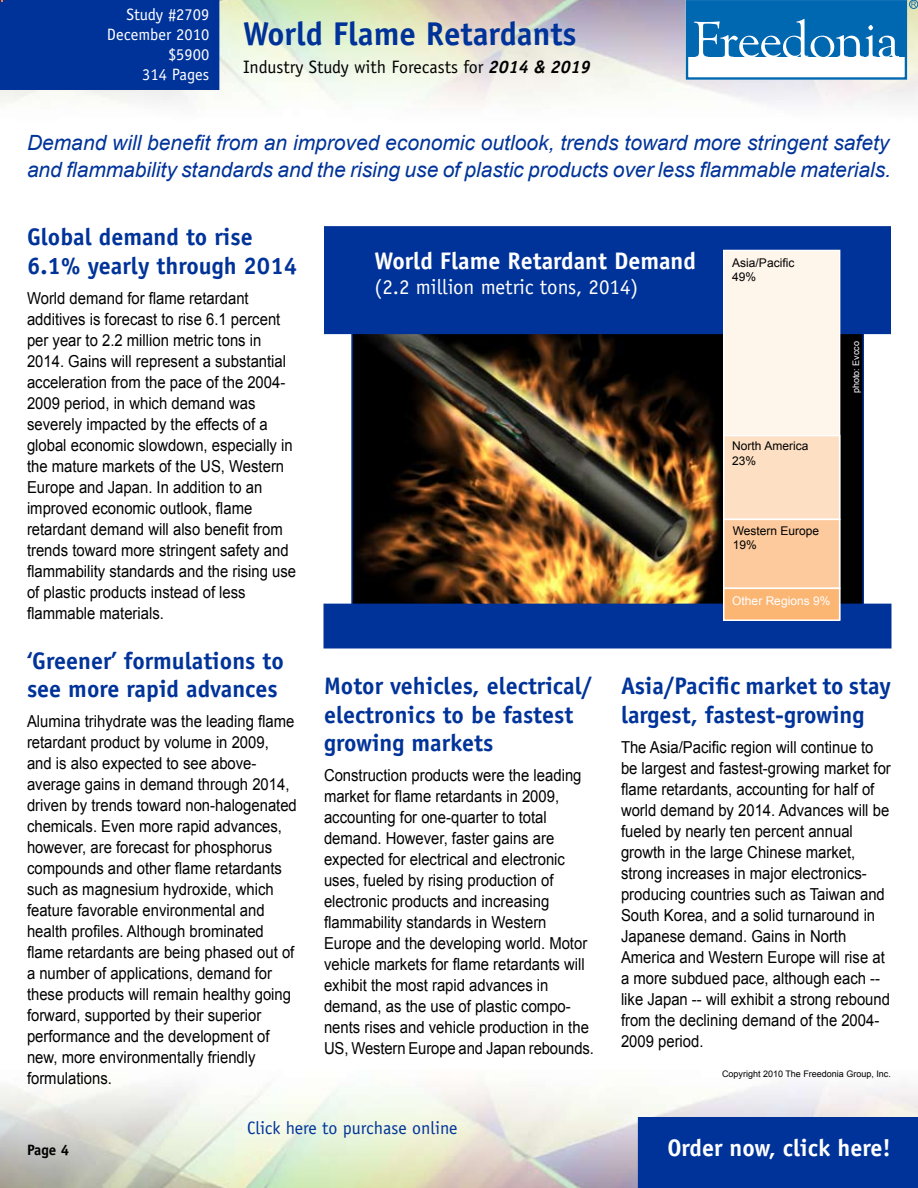
<style>
.page{position:relative;width:918px;height:1188px;background:#fff}
.page>*{position:absolute;margin:0;border:0;box-sizing:border-box;transform-origin:0 0}
.t1{font:700 33px "Officina Sans";color:#039}
.t2{font:700 24px/28.8px "Officina Sans";color:#039}
.t3{font:700 24px "Officina Sans";color:#fff}
.t4{font:italic 21px/27px "Arial";color:#039}
.t5{font:21px "Officina Sans";color:#fff}
.t6{font:18px "Officina Sans";color:#000}
.t7{font:18px "Officina Sans";color:#039}
.t8{font:16.5px/21px "Arial";color:#000;scale:.9 1}
.t9{font:16.5px/19.8px "Officina Sans";color:#fff;text-align:right}
.t10{font:700 15px "Officina Sans";color:#000}
.t11{font:12px/14.2px "Arial";color:#000}
.t12{font:12px "Arial";color:#fff}
.t13{font:9px "Arial";color:#000}
.t14{font:9px "Arial";color:#fff}
.s1{font-weight:700;font-style:italic}
</style>
<div class="page">
<div style="left:638px;top:1117px;width:280px;height:71px;background:#039"></div>
<div style="left:686px;top:0;width:221px;height:80px;border:2px solid #0067b1"></div>
<div style="left:687px;top:1px;width:218px;height:56px;background:#0067b1"></div>
<svg style="left:694px;top:19px;width:205px;height:38px"></svg>
<div style="left:909px;top:0;width:9px;height:9px;border:1px solid #0067b1;border-radius:50%"></div>
<svg style="left:911px;top:2px;width:5px;height:5px"></svg>
<img style="left:354px;top:334px;width:507px;height:270px">
<div style="left:325px;top:227px;width:565px;height:106px;background:#039"></div>
<div style="left:324px;top:226px;width:567px;height:108px;border:2px solid #039"></div>
<div style="left:0;top:0;width:219px;height:90px;background:#039"></div>
<div style="left:324px;top:604px;width:567px;height:44px;background:#039"></div>
<div style="left:724px;top:250px;width:116px;height:369px;background:#fef5eb"></div>
<div style="left:723px;top:250px;width:117px;height:370px;border:2px solid #fff"></div>
<div style="left:724px;top:436px;width:116px;height:83px;background:#fddfc3"></div>
<div style="left:723px;top:435px;width:117px;height:85px;border:2px solid #fff"></div>
<div style="left:724px;top:519px;width:116px;height:69px;background:#fcca9c"></div>
<div style="left:723px;top:519px;width:117px;height:70px;border:2px solid #fff"></div>
<div style="left:724px;top:588px;width:116px;height:32px;background:#fbb674"></div>
<div style="left:723px;top:588px;width:117px;height:33px;border:2px solid #fff"></div>
<p class="t9" style="left:107px;top:5px;width:104px">Study #2709<br>December 2010 $5900<br>314 Pages</p>
<h1 class="t1" style="left:243px;top:13px;width:335px">World Flame Retardants</h1>
<p class="t6" style="left:243px;top:57px;width:349px">Industry Study with Forecasts for <span class="s1">2014 &amp; 2019</span></p>
<p class="t4" style="left:27px;top:130px;width:866px">Demand will benefit from an improved economic outlook, trends toward more stringent safety and flammability standards and the rising use of plastic products over less flammable materials.</p>
<h2 class="t2" style="left:27px;top:222px;width:272px">Global demand to rise<br>6.1% yearly through 2014</h2>
<p class="t8" style="left:27px;top:288px;width:300px">World demand for flame retardant additives is forecast to rise 6.1 percent per year to 2.2 million metric tons in 2014. Gains will represent a substantial acceleration from the pace of the 2004- 2009 period, in which demand was severely impacted by the effects of a global economic slowdown, especially in the mature markets of the US, Western Europe and Japan. In addition to an improved economic outlook, flame retardant demand will also benefit from trends toward more stringent safety and flammability standards and the rising use of plastic products instead of less flammable materials.</p>
<h2 class="t2" style="left:27px;top:646px;width:258px">‘Greener’ formulations to see more rapid advances</h2>
<p class="t8" style="left:27px;top:711px;width:301px">Alumina trihydrate was the leading flame retardant product by volume in 2009, and is also expected to see above&shy;average gains in demand through 2014, driven by trends toward non-halogenated chemicals. Even more rapid advances, however, are forecast for phosphorus compounds and other flame retardants such as magnesium hydroxide, which feature favorable environmental and health profiles. Although brominated flame retardants are being phased out of a number of applications, demand for these products will remain healthy going forward, supported by their superior performance and the development of new, more environmentally friendly formulations.</p>
<h2 class="t3" style="left:375px;top:245px;width:323px">World Flame Retardant Demand</h2>
<p class="t5" style="left:375px;top:274px;width:265px">(2.2 million metric tons, 2014)</p>
<p class="t11" style="left:732px;top:256px;width:64px">Asia/Pacific<br>49%</p>
<p class="t11" style="left:732px;top:439px;width:78px">North America<br>23%</p>
<p class="t14" style="left:850px;top:393px;width:54px;rotate:-90deg">photo: Evcco</p>
<p class="t11" style="left:733px;top:524px;width:88px">Western Europe<br>19%</p>
<p class="t12" style="left:732px;top:593px;width:100px">Other Regions 9%</p>
<h2 class="t2" style="left:324px;top:671px;width:270px">Motor vehicles, electrical/ electronics to be fastest growing markets</h2>
<p class="t8" style="left:324px;top:765px;width:301px">Construction products were the leading market for flame retardants in 2009, accounting for one-quarter to total demand. However, faster gains are expected for electrical and electronic uses, fueled by rising production of electronic products and increasing flammability standards in Western Europe and the developing world. Motor vehicle markets for flame retardants will exhibit the most rapid advances in demand, as the use of plastic compo&shy;nents rises and vehicle production in the US, Western Europe and Japan rebounds.</p>
<h2 class="t2" style="left:621px;top:671px;width:272px">Asia/Pacific market to stay largest, fastest-growing</h2>
<p class="t8" style="left:621px;top:737px;width:301px">The Asia/Pacific region will continue to be largest and fastest-growing market for flame retardants, accounting for half of world demand by 2014. Advances will be fueled by nearly ten percent annual growth in the large Chinese market, strong increases in major electronics&shy;producing countries such as Taiwan and South Korea, and a solid turnaround in Japanese demand. Gains in North America and Western Europe will rise at a more subdued pace, although each -- like Japan -- will exhibit a strong rebound from the declining demand of the 2004- 2009 period.</p>
<p class="t13" style="left:722px;top:1067px;width:170px">Copyright 2010 The Freedonia Group, Inc.</p>
<p class="t7" style="left:247px;top:1117px;width:212px">Click here to purchase online</p>
<p class="t10" style="left:27px;top:1140px;width:31px">Page</p>
<h2 class="t3" style="left:667px;top:1133px;width:225px">Order now, click here!</h2>
</div>
